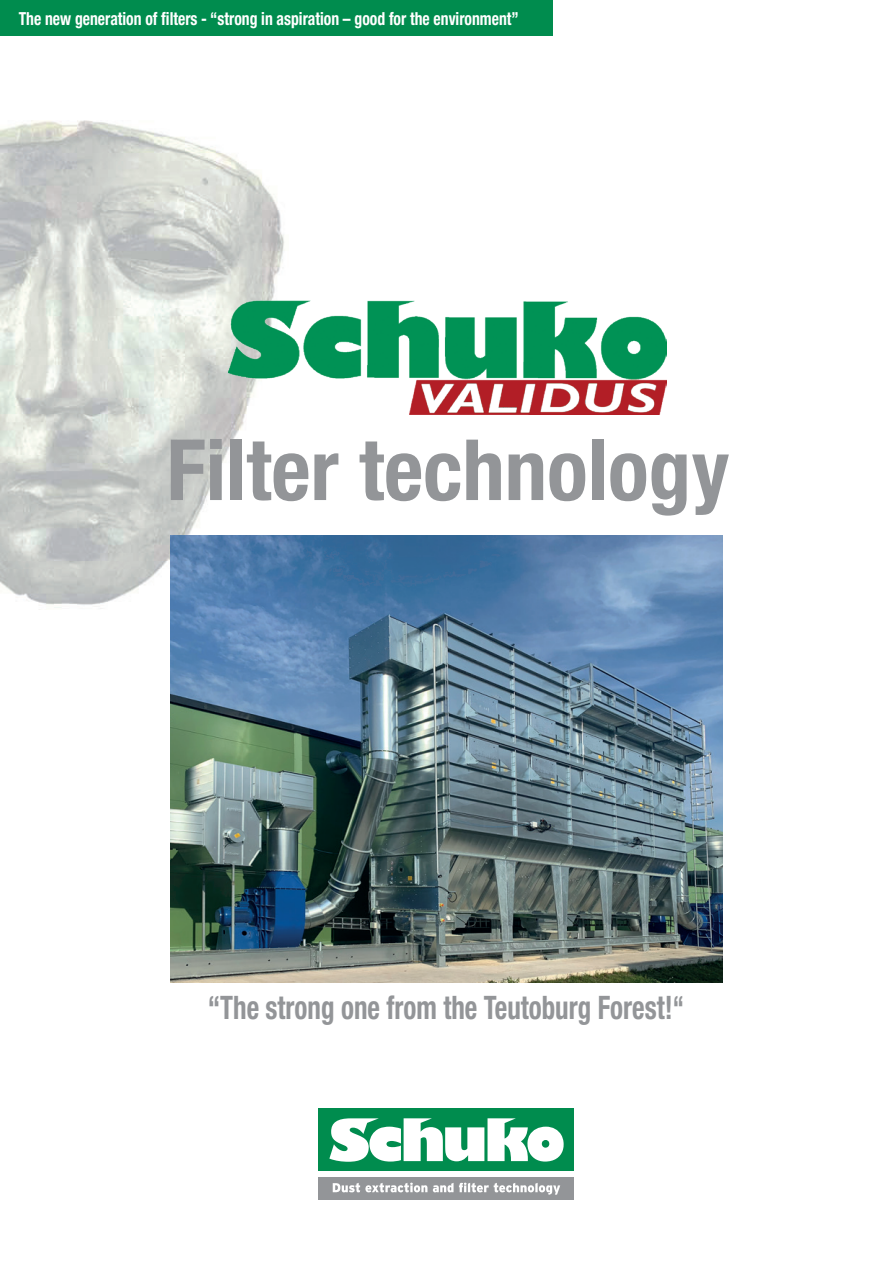
<style>
.page{position:relative;width:893px;height:1263px;background:#fff}
.page>*{position:absolute;margin:0;border:0;box-sizing:border-box;transform-origin:0 0}
.t1{font:700 condensed 84.6px "Helvetica Neue LT Pro";color:#939598}
.t2{font:700 condensed 32.4px "Helvetica Neue LT Pro";color:#939598;scale:.83 1}
.t3{font:700 condensed 18px "Helvetica Neue LT Pro";color:#fff;scale:.87 1}
</style>
<div class="page">
<img style="left:0;top:120px;width:289px;height:489px">
<img style="left:229px;top:300px;width:438px;height:114px">
<img style="left:170px;top:536px;width:553px;height:446px">
<div style="left:0;top:0;width:553px;height:36px;background:#008c4e"></div>
<hr style="left:0;top:629px;width:1px;height:75px;background:#008c4e">
<div style="left:319px;top:1108px;width:255px;height:63px;background:#008c4e"></div>
<div style="left:319px;top:1177px;width:255px;height:22px;background:#939598"></div>
<svg style="left:329px;top:1118px;width:235px;height:44px"></svg>
<svg style="left:333px;top:1182px;width:94px;height:10px"></svg>
<svg style="left:433px;top:1182px;width:127px;height:13px"></svg>
<p class="t3" style="left:19px;top:7px;width:576px">The new generation of filters - “strong in aspiration – good for the environment”</p>
<h1 class="t1" style="left:167px;top:419px;width:564px">Filter technology</h1>
<h2 class="t2" style="left:208px;top:988px;width:575px">“The strong one from the Teutoburg Forest!“</h2>
</div>
